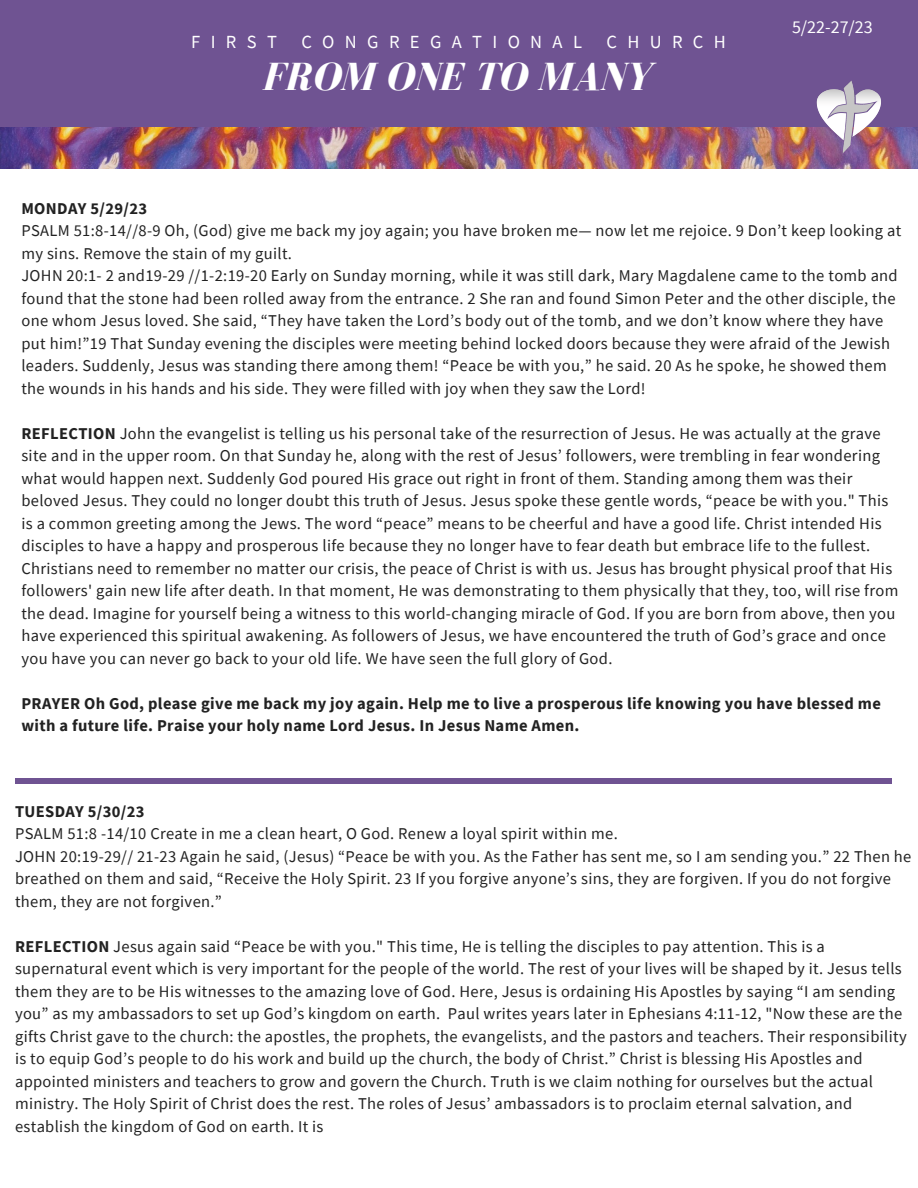
<style>
.page{position:relative;width:918px;height:1188px;background:#fff}
.page>*{position:absolute;margin:0;border:0;box-sizing:border-box;transform-origin:0 0}
.t1{font:italic 700 40.5px "Bodoni FLF";color:#fff}
.t2{font:18.45px "Source Sans Pro";letter-spacing:.56em;color:#fff}
.t3{font:18px "Source Sans Pro";color:#fff}
.t4{font:16.5px/22.5px "Source Sans Pro";letter-spacing:.02em;color:#222}
.t5{font:700 16.5px/22.5px "Source Sans Pro";letter-spacing:.02em;color:#222}
.s1{font-weight:700}
</style>
<div class="page">
<img style="left:0;top:126px;width:918px;height:42px">
<div style="left:0;top:0;width:918px;height:126px;background:#6f5392"></div>
<div style="left:15px;top:779px;width:877px;height:5px;background:#6f5392"></div>
<img style="left:814px;top:80px;width:69px;height:74px">
<p class="t2" style="left:191px;top:29px;width:87px">FIRST</p>
<p class="t2" style="left:301px;top:29px;width:282px">CONGREGATIONAL</p>
<p class="t2" style="left:606px;top:29px;width:121px">CHURCH</p>
<p class="t1" style="left:263px;top:56px;width:390px">FROM ONE TO MANY</p>
<p class="t3" style="left:792px;top:15px;width:82px">5/22-27/23</p>
<p class="t5" style="left:21px;top:197px;width:127px">MONDAY 5/29/23</p>
<p class="t4" style="left:21px;top:219px;width:881px">PSALM 51:8-14//8-9 Oh, (God) give me back my joy again; you have broken me— now let me rejoice. 9 Don’t keep looking at my sins. Remove the stain of my guilt.</p>
<p class="t4" style="left:21px;top:264px;width:878px">JOHN 20:1- 2 and19-29 //1-2:19-20 Early on Sunday morning, while it was still dark, Mary Magdalene came to the tomb and found that the stone had been rolled away from the entrance. 2 She ran and found Simon Peter and the other disciple, the one whom Jesus loved. She said, “They have taken the Lord’s body out of the tomb, and we don’t know where they have put him!”19 That Sunday evening the disciples were meeting behind locked doors because they were afraid of the Jewish leaders. Suddenly, Jesus was standing there among them! “Peace be with you,” he said. 20 As he spoke, he showed them the wounds in his hands and his side. They were filled with joy when they saw the Lord!</p>
<p class="t4" style="left:21px;top:422px;width:879px"><span class="s1">REFLECTION</span> John the evangelist is telling us his personal take of the resurrection of Jesus. He was actually at the grave site and in the upper room. On that Sunday he, along with the rest of Jesus’ followers, were trembling in fear wondering what would happen next. Suddenly God poured His grace out right in front of them. Standing among them was their beloved Jesus. They could no longer doubt this truth of Jesus. Jesus spoke these gentle words, “peace be with you." This is a common greeting among the Jews. The word “peace” means to be cheerful and have a good life. Christ intended His disciples to have a happy and prosperous life because they no longer have to fear death but embrace life to the fullest.<br>Christians need to remember no matter our crisis, the peace of Christ is with us. Jesus has brought physical proof that His followers' gain new life after death. In that moment, He was demonstrating to them physically that they, too, will rise from the dead. Imagine for yourself being a witness to this world-changing miracle of God. If you are born from above, then you have experienced this spiritual awakening. As followers of Jesus, we have encountered the truth of God’s grace and once you have you can never go back to your old life. We have seen the full glory of God.</p>
<p class="t5" style="left:21px;top:692px;width:861px">PRAYER Oh God, please give me back my joy again. Help me to live a prosperous life knowing you have blessed me with a future life. Praise your holy name Lord Jesus. In Jesus Name Amen.</p>
<p class="t5" style="left:15px;top:800px;width:131px">TUESDAY 5/30/23</p>
<p class="t4" style="left:15px;top:822px;width:604px">PSALM 51:8 -14/10 Create in me a clean heart, O God. Renew a loyal spirit within me.</p>
<p class="t4" style="left:15px;top:845px;width:898px">JOHN 20:19-29// 21-23 Again he said, (Jesus) “Peace be with you. As the Father has sent me, so I am sending you.” 22 Then he breathed on them and said, “Receive the Holy Spirit. 23 If you forgive anyone’s sins, they are forgiven. If you do not forgive them, they are not forgiven.”</p>
<p class="t4" style="left:15px;top:935px;width:893px"><span class="s1">REFLECTION</span> Jesus again said “Peace be with you." This time, He is telling the disciples to pay attention. This is a supernatural event which is very important for the people of the world. The rest of your lives will be shaped by it. Jesus tells them they are to be His witnesses to the amazing love of God. Here, Jesus is ordaining His Apostles by saying “I am sending you” as my ambassadors to set up God’s kingdom on earth. Paul writes years later in Ephesians 4:11-12, "Now these are the gifts Christ gave to the church: the apostles, the prophets, the evangelists, and the pastors and teachers. Their responsibility is to equip God’s people to do his work and build up the church, the body of Christ.” Christ is blessing His Apostles and appointed ministers and teachers to grow and govern the Church. Truth is we claim nothing for ourselves but the actual ministry. The Holy Spirit of Christ does the rest. The roles of Jesus’ ambassadors is to proclaim eternal salvation, and establish the kingdom of God on earth. It is</p>
</div>
